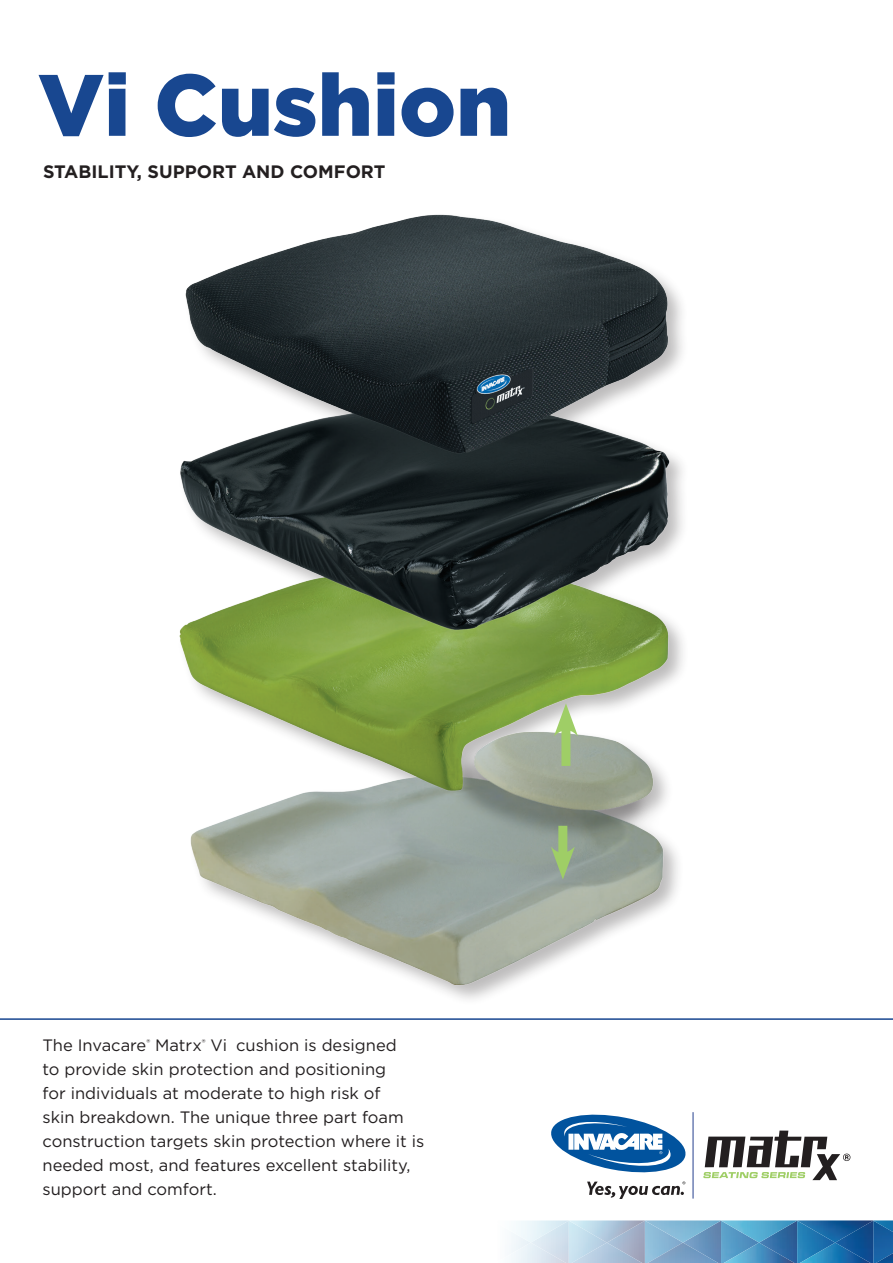
<style>
.page{position:relative;width:893px;height:1263px;background:#fff}
.page>*{position:absolute;margin:0;border:0;box-sizing:border-box;transform-origin:0 0}
.t1{font:900 87px "Gotham";color:#184790}
.t2{font:700 18px "Gotham";color:#231f20}
.t3{font:16.5px/24px "Gotham";color:#231f20}
</style>
<div class="page">
<img style="left:874px;top:1239px;width:19px;height:7px">
<img style="left:874px;top:1246px;width:19px;height:17px">
<svg style="left:511px;top:1220px;width:363px;height:43px;background:#7aa8cb"></svg>
<img style="left:873px;top:1220px;width:20px;height:19px">
<svg style="left:551px;top:1114px;width:135px;height:84px"></svg>
<hr style="left:693px;top:1112px;width:1px;height:86px;background:#253f8e">
<hr style="left:0;top:1018px;width:893px;height:2px;background:#184790">
<svg style="left:703px;top:1130px;width:147px;height:50px"></svg>
<img style="left:179px;top:214px;width:504px;height:786px">
<div style="left:558px;top:826px;width:9px;height:34px;background:#9fce66"></div>
<svg style="left:551px;top:846px;width:24px;height:33px"></svg>
<div style="left:561px;top:722px;width:9px;height:44px;background:#9fce66"></div>
<svg style="left:554px;top:703px;width:24px;height:33px"></svg>
<p class="t1" style="left:38px;top:55px;width:475px">Vi Cushion</p>
<p class="t2" style="left:43px;top:160px;width:344px">STABILITY, SUPPORT AND COMFORT</p>
<p class="t3" style="left:43px;top:1033px;width:383px">The Invacare<sup>®</sup> Matrx<sup>®</sup> Vi cushion is designed<br>to provide skin protection and positioning<br>for individuals at moderate to high risk of<br>skin breakdown. The unique three part foam construction targets skin protection where it is needed most, and features excellent stability, support and comfort.</p>
</div>
